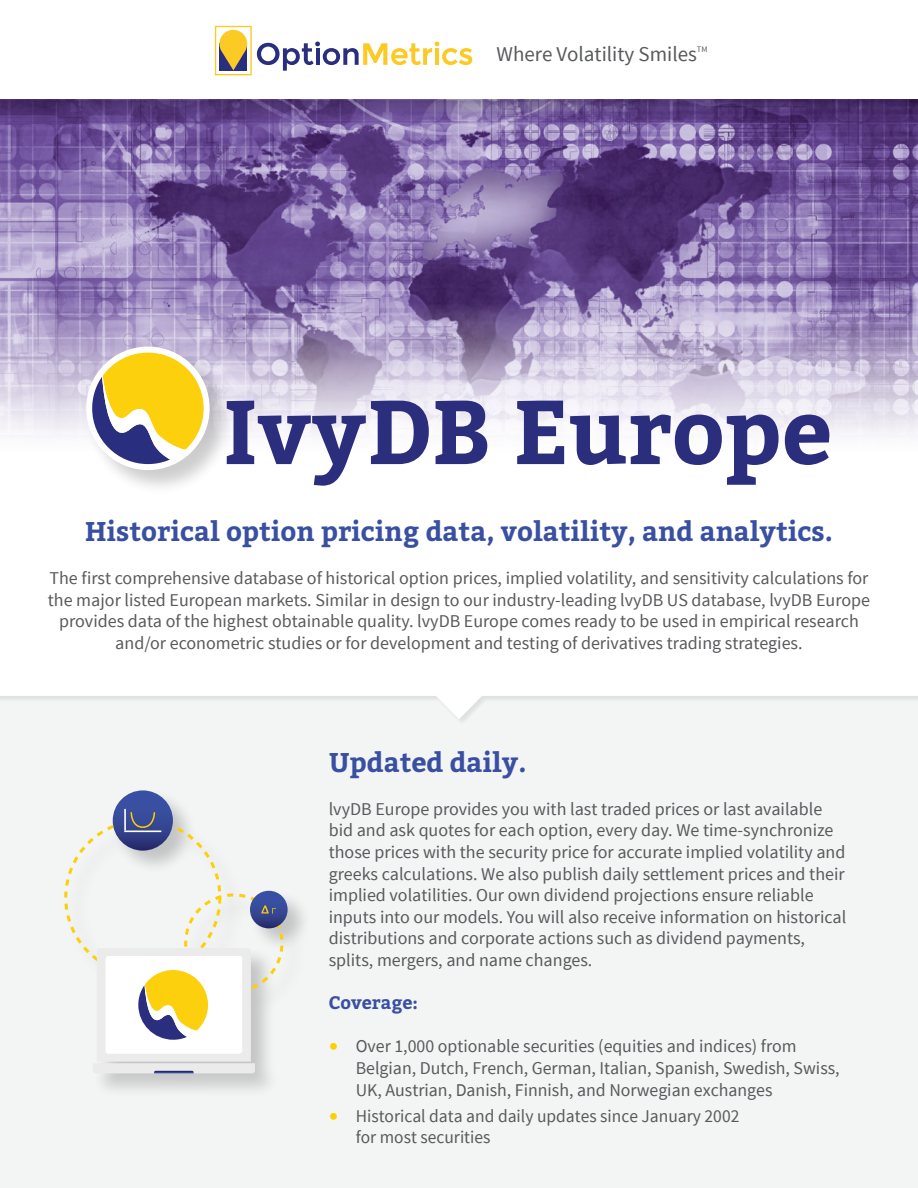
<style>
.page{position:relative;width:918px;height:1188px;background:#fff}
.page>*{position:absolute;margin:0;border:0;box-sizing:border-box;transform-origin:0 0}
.t1{font:700 90px "Bitter";color:#2b2e7d}
.t2{font:700 27px "Bitter";color:#3950a2}
.t3{font:21px "Source Sans Pro";color:#58595b}
.t4{font:18px/21.6px "Source Sans Pro";color:#58595b}
.t5{font:700 18px "Bitter";color:#3950a2}
.t6{font:8.4px "Source Sans Pro";color:#58595b}
.s1{font-family:"Bitter";font-weight:700;color:#fecf05}
.s2{font-style:inherit}
</style>
<div class="page">
<img style="left:0;top:123px;width:918px;height:179px">
<div style="left:0;top:688px;width:918px;height:500px;background:#f3f4f4"></div>
<svg style="left:0;top:302px;width:918px;height:134px;background:#c9bfd9"></svg>
<svg style="left:0;top:688px;width:918px;height:31px"></svg>
<div style="left:85px;top:345px;width:150px;height:150px;background:#000;opacity:.2"></div>
<div style="left:86px;top:347px;width:124px;height:123px;border:12px solid #fff;border-radius:50%"></div>
<svg style="left:92px;top:353px;width:112px;height:111px"></svg>
<div style="left:63px;top:789px;width:250px;height:310px;background:#000;opacity:.2"></div>
<svg style="left:113px;top:790px;width:60px;height:61px;background:#394992"></svg>
<svg style="left:124px;top:809px;width:37px;height:23px"></svg>
<svg style="left:93px;top:886px;width:195px;height:187px"></svg>
<div style="left:0;top:0;width:918px;height:123px;background:#000;opacity:.2"></div>
<div style="left:0;top:0;width:918px;height:98px;background:#fff"></div>
<svg style="left:215px;top:26px;width:257px;height:49px"></svg>
<p class="t3" style="left:497px;top:41px;width:202px">Where Volatility Smiles</p>
<p class="t6" style="left:697px;top:44px;width:12px">TM</p>
<h1 class="t1" style="left:224px;top:378px;width:610px">IvyDB Europe</h1>
<h2 class="t2" style="left:85px;top:515px;width:749px">Historical option pricing data, volatility, and analytics.</h2>
<p class="t4" style="left:48px;top:568px;width:824px;text-align:center">The first comprehensive database of historical option prices, implied volatility, and sensitivity calculations for the major listed European markets. Similar in design to our industry-leading lvyDB US database, lvyDB Europe provides data of the highest obtainable quality. lvyDB Europe comes ready to be used in empirical research and/or econometric studies or for development and testing of derivatives trading strategies.</p>
<h2 class="t2" style="left:329px;top:746px;width:199px">Updated daily.</h2>
<p class="t4" style="left:329px;top:798px;width:519px">lvyDB Europe provides you with last traded prices or last available bid and ask quotes for each option, every day. We time-synchronize those prices with the security price for accurate implied volatility and greeks calculations. We also publish daily settlement prices and their implied volatilities. Our own dividend projections ensure reliable inputs into our models. You will also receive information on historical distributions and corporate actions such as dividend payments, splits, mergers, and name changes.</p>
<p class="t5" style="left:329px;top:992px;width:91px">Coverage:</p>
<p class="t4" style="left:356px;top:1036px;width:486px;text-indent:-27px"><span class="s1">•</span> <span class="s2">Over 1,000</span> optionable securities (equities and indices) from<br>Belgian, Dutch, French, German, Italian, Spanish, Swedish, Swiss,<br>UK<span class="s2">, Austrian, Danish, Finnish, and Norwegian exchanges</span></p>
<p class="t4" style="left:356px;top:1105px;width:385px;text-indent:-27px"><span class="s1">•</span> Historical data and daily updates since January 2002 for most securities</p>
</div>
